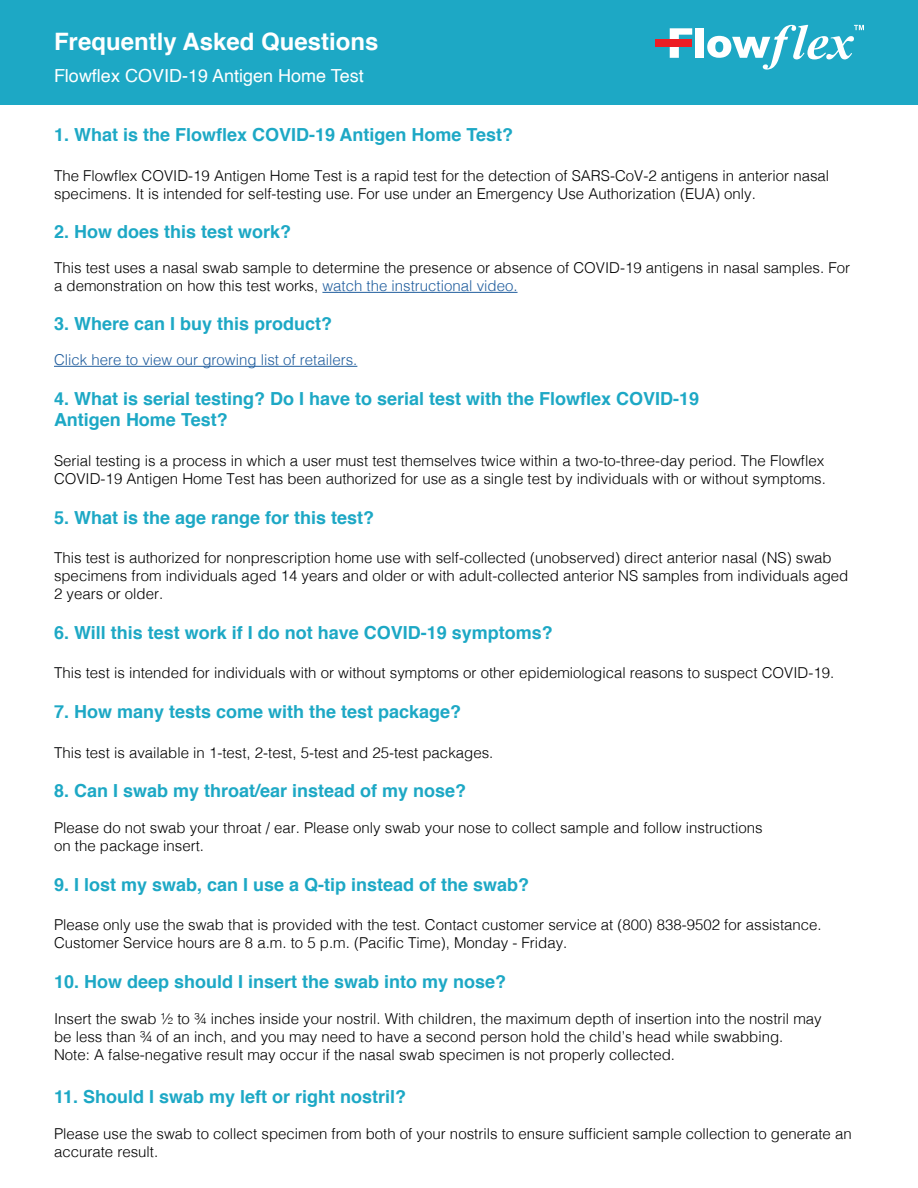
<style>
.page{position:relative;width:918px;height:1188px;background:#fff}
.page>*{position:absolute;margin:0;border:0;box-sizing:border-box;transform-origin:0 0}
.t1{font:700 24px "Helvetica";color:#fff}
.t2{font:700 18px/21.6px "Helvetica";color:#1da8c5}
.t3{font:18px "Helvetica";color:#fff}
.t4{font:300 15px/18px "Helvetica";color:#000}
.t5{font:300 15px "Helvetica";color:#215e9e}
.s1{color:#215e9e}
</style>
<div class="page">
<div style="left:0;top:0;width:918px;height:104px;background:#1da8c5"></div>
<hr style="left:322px;top:292px;width:196px;height:1px;background:#215e9e">
<hr style="left:54px;top:366px;width:303px;height:1px;background:#215e9e">
<svg style="left:670px;top:28px;width:22px;height:30px"></svg>
<div style="left:656px;top:40px;width:36px;height:7px;background:#ed1d24"></div>
<div style="left:696px;top:28px;width:8px;height:30px;background:#fff"></div>
<svg style="left:707px;top:25px;width:157px;height:45px"></svg>
<h1 class="t1" style="left:54px;top:22px;width:326px">Frequently Asked Questions</h1>
<p class="t3" style="left:54px;top:61px;width:311px">Flowflex COVID-19 Antigen Home Test</p>
<p class="t2" style="left:54px;top:124px;width:461px">1. What is the Flowflex COVID-19 Antigen Home Test?</p>
<p class="t4" style="left:54px;top:165px;width:777px">The Flowflex COVID-19 Antigen Home Test is a rapid test for the detection of SARS-CoV-2 antigens in anterior nasal specimens. It is intended for self-testing use. For use under an Emergency Use Authorization (EUA) only.</p>
<p class="t2" style="left:54px;top:221px;width:239px">2. How does this test work?</p>
<p class="t4" style="left:54px;top:258px;width:798px">This test uses a nasal swab sample to determine the presence or absence of COVID-19 antigens in nasal samples. For a demonstration on how this test works, <span class="s1">watch the instructional video.</span></p>
<p class="t2" style="left:54px;top:313px;width:280px">3. Where can I buy this product?</p>
<p class="t5" style="left:54px;top:347px;width:305px">Click here to view our growing list of retailers.</p>
<p class="t2" style="left:54px;top:388px;width:647px">4. What is serial testing? Do I have to serial test with the Flowflex COVID-19<br>Antigen Home Test?</p>
<p class="t4" style="left:54px;top:451px;width:773px">Serial testing is a process in which a user must test themselves twice within a two-to-three-day period. The Flowflex<br>COVID-19 Antigen Home Test has been authorized for use as a single test by individuals with or without symptoms.</p>
<p class="t2" style="left:54px;top:507px;width:322px">5. What is the age range for this test?</p>
<p class="t4" style="left:54px;top:548px;width:796px">This test is authorized for nonprescription home use with self-collected (unobserved) direct anterior nasal (NS) swab specimens from individuals aged 14 years and older or with adult-collected anterior NS samples from individuals aged<br>2 years or older.</p>
<p class="t2" style="left:54px;top:622px;width:500px">6. Will this test work if I do not have COVID-19 symptoms?</p>
<p class="t4" style="left:54px;top:663px;width:782px">This test is intended for individuals with or without symptoms or other epidemiological reasons to suspect COVID-19.</p>
<p class="t2" style="left:54px;top:701px;width:409px">7. How many tests come with the test package?</p>
<p class="t4" style="left:54px;top:742px;width:441px">This test is available in 1-test, 2-test, 5-test and 25-test packages.</p>
<p class="t2" style="left:54px;top:780px;width:414px">8. Can I swab my throat/ear instead of my nose?</p>
<p class="t4" style="left:54px;top:818px;width:710px">Please do not swab your throat / ear. Please only swab your nose to collect sample and follow instructions on the package insert.</p>
<p class="t2" style="left:54px;top:874px;width:477px">9. I lost my swab, can I use a Q-tip instead of the swab?</p>
<p class="t4" style="left:54px;top:915px;width:769px">Please only use the swab that is provided with the test. Contact customer service at (800) 838-9502 for assistance.<br>Customer Service hours are 8 a.m. to 5 p.m. (Pacific Time), Monday - Friday.</p>
<p class="t2" style="left:54px;top:971px;width:454px">10. How deep should I insert the swab into my nose?</p>
<p class="t4" style="left:54px;top:1009px;width:769px">Insert the swab ½ to ¾ inches inside your nostril. With children, the maximum depth of insertion into the nostril may be less than ¾ of an inch, and you may need to have a second person hold the child’s head while swabbing.<br>Note: A false-negative result may occur if the nasal swab specimen is not properly collected.</p>
<p class="t2" style="left:54px;top:1086px;width:354px">11. Should I swab my left or right nostril?</p>
<p class="t4" style="left:54px;top:1124px;width:799px">Please use the swab to collect specimen from both of your nostrils to ensure sufficient sample collection to generate an accurate result.</p>
</div>
